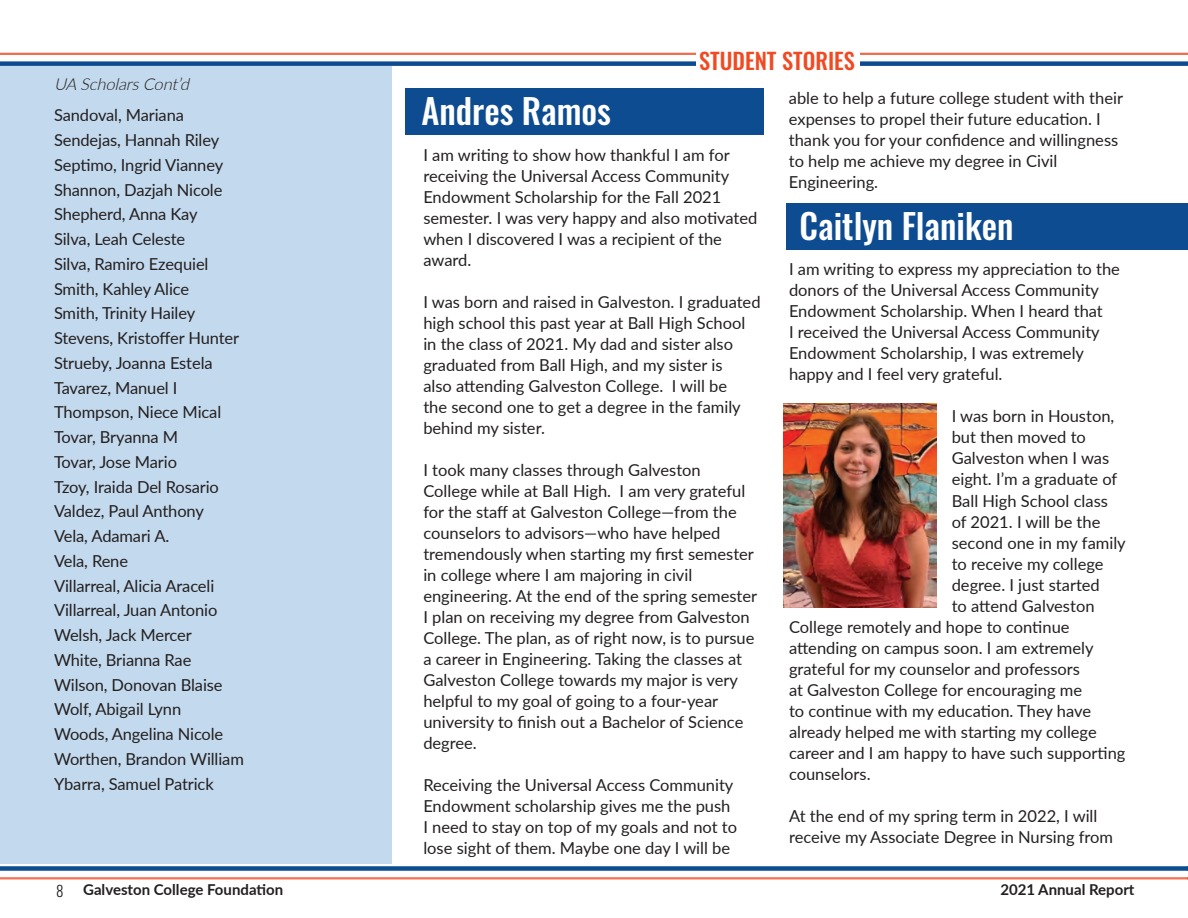
<style>
.page{position:relative;width:1188px;height:918px;background:#fff}
.page>*{position:absolute;margin:0;border:0;box-sizing:border-box;transform-origin:0 0}
.t1{font:500 34.5px "Oswald";color:#fff}
.t2{font:500 22.5px "Oswald";color:#f04a23}
.t3{font:16.5px/21px "Lato";color:#231f20}
.t4{font:italic 300 16.5px "Lato";color:#231f20}
.t5{font:700 15px "Lato";color:#231f20}
.t6{font:300 15px "Oswald";color:#231f20}
</style>
<div class="page">
<hr style="left:0;top:878px;width:1188px;height:1px;background:#f04a23">
<hr style="left:0;top:879px;width:1188px;height:1px;background:#f04a23">
<div style="left:0;top:866px;width:1188px;height:5px;background:#0d4c91"></div>
<div style="left:0;top:66px;width:392px;height:798px;background:#c3d9ed"></div>
<hr style="left:0;top:54px;width:1188px;height:1px;background:#f04a23">
<hr style="left:0;top:53px;width:1188px;height:1px;background:#f04a23">
<div style="left:0;top:61px;width:1188px;height:5px;background:#0d4c91"></div>
<div style="left:786px;top:203px;width:402px;height:47px;background:#0d4c91"></div>
<div style="left:405px;top:89px;width:359px;height:46px;background:#0d4c91"></div>
<div style="left:696px;top:47px;width:163px;height:27px;background:#fff"></div>
<img style="left:783px;top:404px;width:153px;height:204px">
<p class="t4" style="left:54px;top:72px;width:141px">UAScholarsCont’d</p>
<p class="t3" style="left:54px;top:102px;width:191px;line-height:24.8px">Sandoval, Mariana<br>Sendejas, Hannah Riley<br>Septimo, Ingrid Vianney<br>Shannon, Dazjah Nicole<br>Shepherd, Anna Kay<br>Silva, Leah Celeste<br>Silva, Ramiro Ezequiel<br>Smith, Kahley Alice<br>Smith, Trinity Hailey<br>Stevens, Kristoffer Hunter<br>Strueby, Joanna Estela<br>Tavarez, Manuel I<br>Thompson, Niece Mical<br>Tovar, Bryanna M<br>Tovar, Jose Mario<br>Tzoy, Iraida Del Rosario<br>Valdez, Paul Anthony<br>Vela, Adamari A.<br>Vela, Rene<br>Villarreal, Alicia Araceli<br>Villarreal, Juan Antonio<br>Welsh, Jack Mercer<br>White, Brianna Rae<br>Wilson, Donovan Blaise<br>Wolf, Abigail Lynn<br>Woods, Angelina Nicole<br>Worthen, Brandon William<br>Ybarra, Samuel Patrick</p>
<h2 class="t2" style="left:699px;top:49px;width:157px">STUDENT STORIES</h2>
<p class="t3" style="left:789px;top:87px;width:336px">able to help a future college student with their expenses to propel their future education. I thank you for your confidence and willingness to help me achieve my degree in Civil Engineering.</p>
<h1 class="t1" style="left:421px;top:93px;width:191px">Andres Ramos</h1>
<p class="t3" style="left:423px;top:144px;width:336px">I am writing to show how thankful I am for receiving the Universal Access Community Endowment Scholarship for the Fall 2021 semester. I was very happy and also motivated when I discovered I was a recipient of the award.</p>
<p class="t3" style="left:423px;top:291px;width:339px">I was born and raised in Galveston. I graduated high school this past year at Ball High School in the class of 2021. My dad and sister also graduated from Ball High, and my sister is<br>also attending Galveston College. I will be<br>the second one to get a degree in the family behind my sister.</p>
<p class="t3" style="left:423px;top:459px;width:335px">I took many classes through Galveston College while at Ball High. I am very grateful for the staff at Galveston College—from the counselors to advisors—who have helped tremendously when starting my first semester in college where I am majoring in civil engineering. At the end of the spring semester I plan on receiving my degree from Galveston College. The plan, as of right now, is to pursue a career in Engineering. Taking the classes at Galveston College towards my major is very helpful to my goal of going to a four-year university to finish out a Bachelor of Science degree.</p>
<p class="t3" style="left:423px;top:774px;width:315px">Receiving the Universal Access Community Endowment scholarship gives me the push I need to stay on top of my goals and not to lose sight of them. Maybe one day I will be</p>
<h1 class="t1" style="left:800px;top:208px;width:216px">Caitlyn Flaniken</h1>
<p class="t3" style="left:789px;top:258px;width:332px">I am writing to express my appreciation to the donors of the Universal Access Community Endowment Scholarship. When I heard that<br>I received the Universal Access Community Endowment Scholarship, I was extremely happy and I feel very grateful.</p>
<p class="t3" style="left:952px;top:405px;width:164px">I was born in Houston,</p>
<p class="t3" style="left:952px;top:426px;width:136px">but then moved to</p>
<p class="t3" style="left:952px;top:447px;width:159px">Galveston when I was</p>
<p class="t3" style="left:952px;top:468px;width:167px">eight. I’m a graduate of</p>
<p class="t3" style="left:952px;top:489px;width:158px">Ball High School class</p>
<p class="t3" style="left:952px;top:510px;width:150px">of 2021. I will be the</p>
<p class="t3" style="left:952px;top:531px;width:176px">second one in my family</p>
<p class="t3" style="left:952px;top:552px;width:153px">to receive my college</p>
<p class="t3" style="left:952px;top:573px;width:150px">degree. I just started</p>
<p class="t3" style="left:952px;top:594px;width:144px">to attend Galveston</p>
<p class="t3" style="left:789px;top:615px;width:282px">College remotely and hope to continue</p>
<p class="t3" style="left:789px;top:636px;width:306px">attending on campus soon. I am extremely</p>
<p class="t3" style="left:789px;top:657px;width:293px">grateful for my counselor and professors</p>
<p class="t3" style="left:789px;top:678px;width:295px">at Galveston College for encouraging me</p>
<p class="t3" style="left:789px;top:699px;width:304px">to continue with my education. They have</p>
<p class="t3" style="left:789px;top:720px;width:309px">already helped me with starting my college</p>
<p class="t3" style="left:789px;top:741px;width:338px">career and I am happy to have such supporting</p>
<p class="t3" style="left:789px;top:762px;width:83px">counselors.</p>
<p class="t3" style="left:789px;top:804px;width:326px">At the end of my spring term in 2022, I will receive my Associate Degree in Nursing from</p>
<p class="t6" style="left:56px;top:877px;width:9px">8</p>
<p class="t5" style="left:83px;top:879px;width:202px">Galveston College Foundation</p>
<p class="t5" style="left:1000px;top:879px;width:136px">2021 Annual Report</p>
</div>
